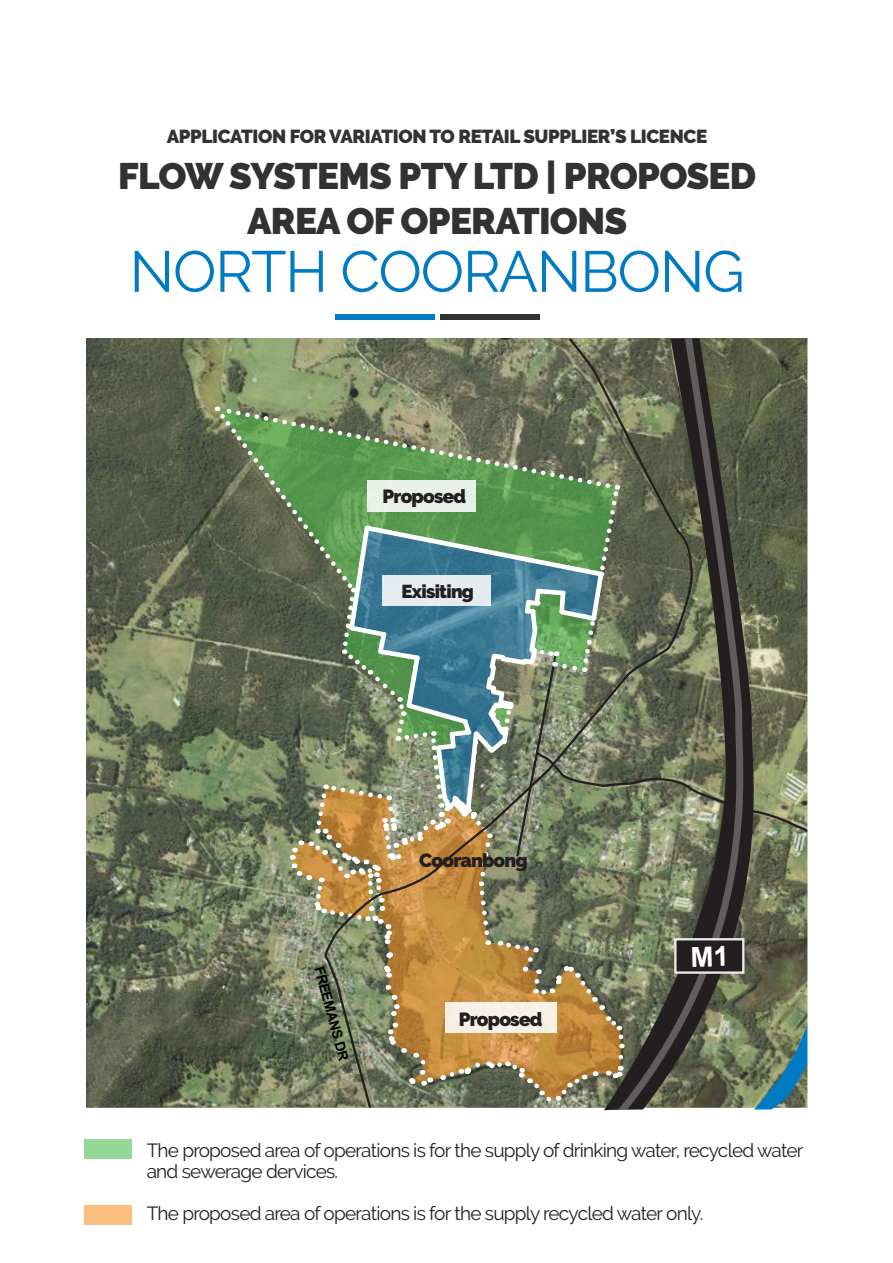
<style>
.page{position:relative;width:893px;height:1263px;background:#fff}
.page>*{position:absolute;margin:0;border:0;box-sizing:border-box;transform-origin:0 0}
.Paragraph_Style1{font:57.75px "Raleway";letter-spacing:-.02em;color:#007bc3}
.Paragraph_Style1-2{font:900 36.75px/45.6px "Raleway";letter-spacing:-.02em;color:#333233;text-align:center}
.t1{font:19.05px/21px "Raleway";letter-spacing:-.04em;color:#231f20}
.t2{font:900 19.05px "Raleway";letter-spacing:-.04em;color:#231f20}
.Paragraph_Style1-3{font:900 18.75px "Raleway";letter-spacing:-.02em;color:#333233}
.t3{font:900 18.6px "Raleway";letter-spacing:-.04em;color:#231f20}
.t4{font:700 13.8px "Arial";color:#000}
</style>
<div class="page">
<img style="left:86px;top:338px;width:721px;height:66px">
<svg style="left:323px;top:338px;width:281px;height:66px;background:#787d62"></svg>
<svg style="left:604px;top:338px;width:141px;height:66px;background:#5b5e4b"></svg>
<div style="left:335px;top:314px;width:100px;height:6px;background:#007bc3"></div>
<div style="left:440px;top:314px;width:99px;height:6px;background:#333233"></div>
<div style="left:85px;top:1139px;width:47px;height:19px;background:#96d697"></div>
<div style="left:85px;top:1205px;width:47px;height:19px;background:#fabe7f"></div>
<svg style="left:86px;top:404px;width:722px;height:707px;background:#717a5e"></svg>
<p class="Paragraph_Style1-3" style="left:167px;top:126px;width:542px">APPLICATION FOR VARIATION TO RETAIL SUPPLIER’S LICENCE</p>
<p class="Paragraph_Style1-2" style="left:118px;top:153px;width:640px">FLOW SYSTEMS PTY LTD | PROPOSED<br>AREA OF OPERATIONS</p>
<p class="Paragraph_Style1" style="left:130px;top:238px;width:617px">NORTH COORANBONG</p>
<p class="t2" style="left:382px;top:486px;width:85px">Proposed</p>
<p class="t3" style="left:402px;top:581px;width:74px">Exisiting</p>
<p class="t4" style="left:328px;top:964px;width:99px;rotate:75deg">FREEMANS DR</p>
<p class="t2" style="left:419px;top:849px;width:110px">Cooranbong</p>
<p class="t2" style="left:459px;top:1008px;width:85px">Proposed</p>
<p class="t1" style="left:147px;top:1139px;width:658px">The proposed area of operations is for the supply of drinking water, recycled water and sewerage dervices.</p>
<p class="t1" style="left:147px;top:1202px;width:558px">The proposed area of operations is for the supply recycled water only.</p>
</div>
